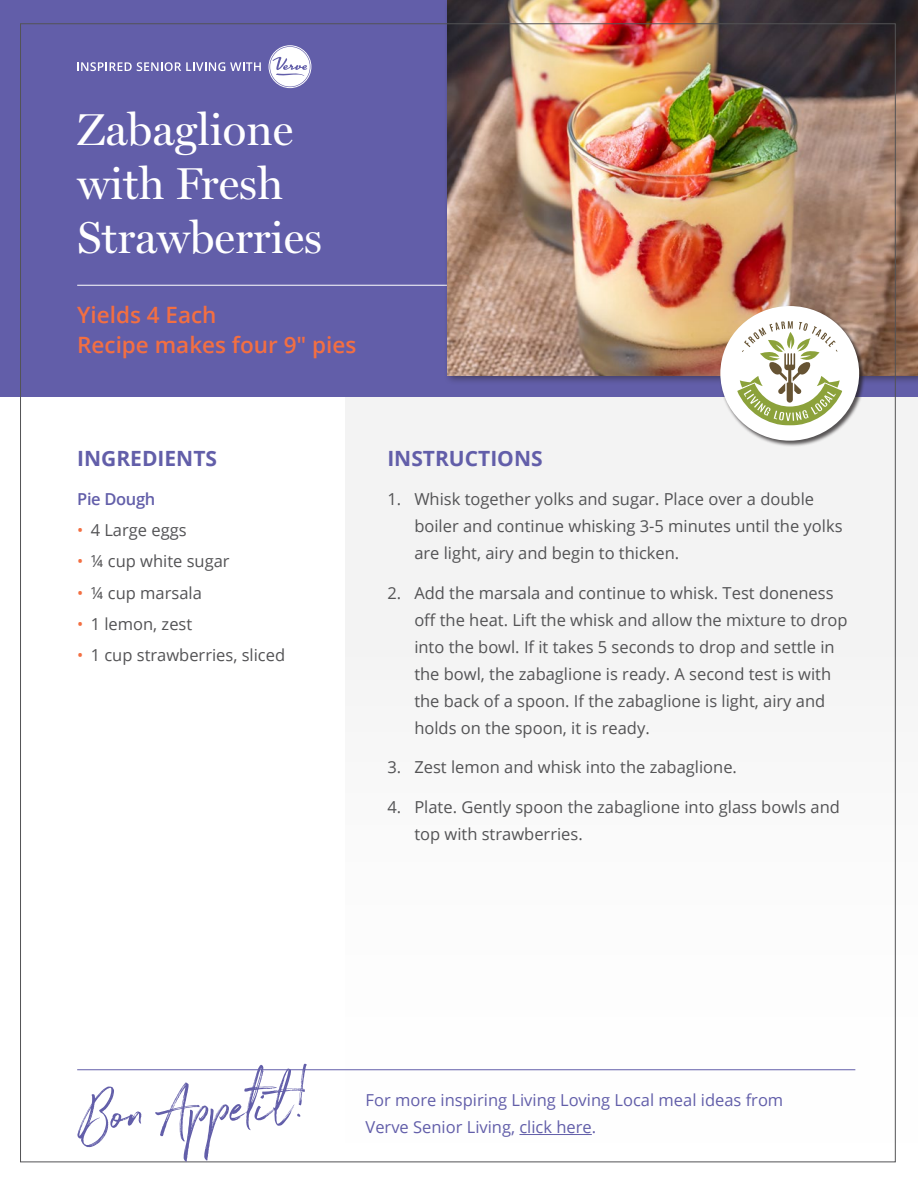
<style>
.page{position:relative;width:918px;height:1188px;background:#fff}
.page>*{position:absolute;margin:0;border:0;box-sizing:border-box;transform-origin:0 0}
.t1{font:66.15px "Northwell";color:#625ea9}
.Section_Headline{font:45px/54px "Miller Display";color:#fff}
.Section_Headline-2{font:600 22.5px/30px "Open Sans";color:#f36f42}
.Body_Copy{font:700 21px "Open Sans";color:#625ea9}
.t2{font:16.5px/27px "Open Sans";color:#535355}
.Body_Copy-2{font:16.5px "Open Sans";color:#625ea9}
.Body_Copy-3{font:600 16.5px "Open Sans";letter-spacing:-.02em;color:#625ea9}
.s1{color:#f36f42}
.s2{font-family:"Northwell Alt"}
</style>
<div class="page">
<svg style="left:344px;top:396px;width:574px;height:767px"></svg>
<div style="left:0;top:0;width:918px;height:396px;background:#625ea9"></div>
<hr style="left:77px;top:285px;width:669px;height:1px;background:#fff">
<div style="left:444px;top:0;width:474px;height:385px;background:#231f20;opacity:.5"></div>
<img style="left:448px;top:0;width:470px;height:375px">
<svg style="left:77px;top:62px;width:184px;height:9px"></svg>
<svg style="left:269px;top:45px;width:42px;height:43px"></svg>
<div style="left:719px;top:305px;width:146px;height:142px;background:#231f20;opacity:.75"></div>
<div style="left:720px;top:306px;width:139px;height:135px;background:#fff;border-radius:50%"></div>
<svg style="left:737px;top:321px;width:105px;height:105px"></svg>
<hr style="left:519px;top:1134px;width:73px;height:1px;background:#625ea9">
<hr style="left:77px;top:1069px;width:778px;height:1px;background:#625ea9">
<p class="Section_Headline" style="left:77px;top:102px;width:247px">Zabaglione with Fresh<br>Strawberries</p>
<p class="Section_Headline-2" style="left:77px;top:299px;width:281px">Yields 4 Each<br>Recipe makes four 9″ pies</p>
<p class="Body_Copy" style="left:77px;top:443px;width:141px">INGREDIENTS</p>
<p class="Body_Copy" style="left:387px;top:443px;width:157px">INSTRUCTIONS</p>
<p class="t2" style="left:414px;top:485px;width:430px;text-indent:-27px">1. Whisk together yolks and sugar. Place over a double boiler and continue whisking 3-5 minutes until the yolks are light, airy and begin to thicken.</p>
<p class="t2" style="left:414px;top:579px;width:435px;text-indent:-27px">2. Add the marsala and continue to whisk. Test doneness off the heat. Lift the whisk and allow the mixture to drop into the bowl. If it takes 5 seconds to drop and settle in the bowl, the zabaglione is ready. A second test is with the back of a spoon. If the zabaglione is light, airy and holds on the spoon, it is ready.</p>
<p class="t2" style="left:387px;top:754px;width:351px">3. Zest lemon and whisk into the zabaglione.</p>
<p class="t2" style="left:414px;top:794px;width:427px;text-indent:-27px">4. Plate. Gently spoon the zabaglione into glass bowls and top with strawberries.</p>
<p class="Body_Copy-3" style="left:77px;top:487px;width:80px">Pie Dough</p>
<p class="t2" style="left:77px;top:516px;width:111px"><span class="s1">•</span> 4 Large eggs</p>
<p class="t2" style="left:77px;top:547px;width:154px"><span class="s1">•</span> ¼ cup white sugar</p>
<p class="t2" style="left:77px;top:579px;width:126px"><span class="s1">•</span> ¼ cup marsala</p>
<p class="t2" style="left:77px;top:610px;width:117px"><span class="s1">•</span> 1 lemon, zest</p>
<p class="t2" style="left:77px;top:641px;width:209px"><span class="s1">•</span> 1 cup strawberries, sliced</p>
<p class="t1" style="left:79px;top:1068px;width:228px;rotate:-3deg">Bon Appeti<span class="s2">t!</span></p>
<p class="Body_Copy-2" style="left:366px;top:1089px;width:419px">For more inspiring Living Loving Local meal ideas from</p>
<p class="Body_Copy-2" style="left:366px;top:1116px;width:232px">Verve Senior Living, click here.</p>
</div>
